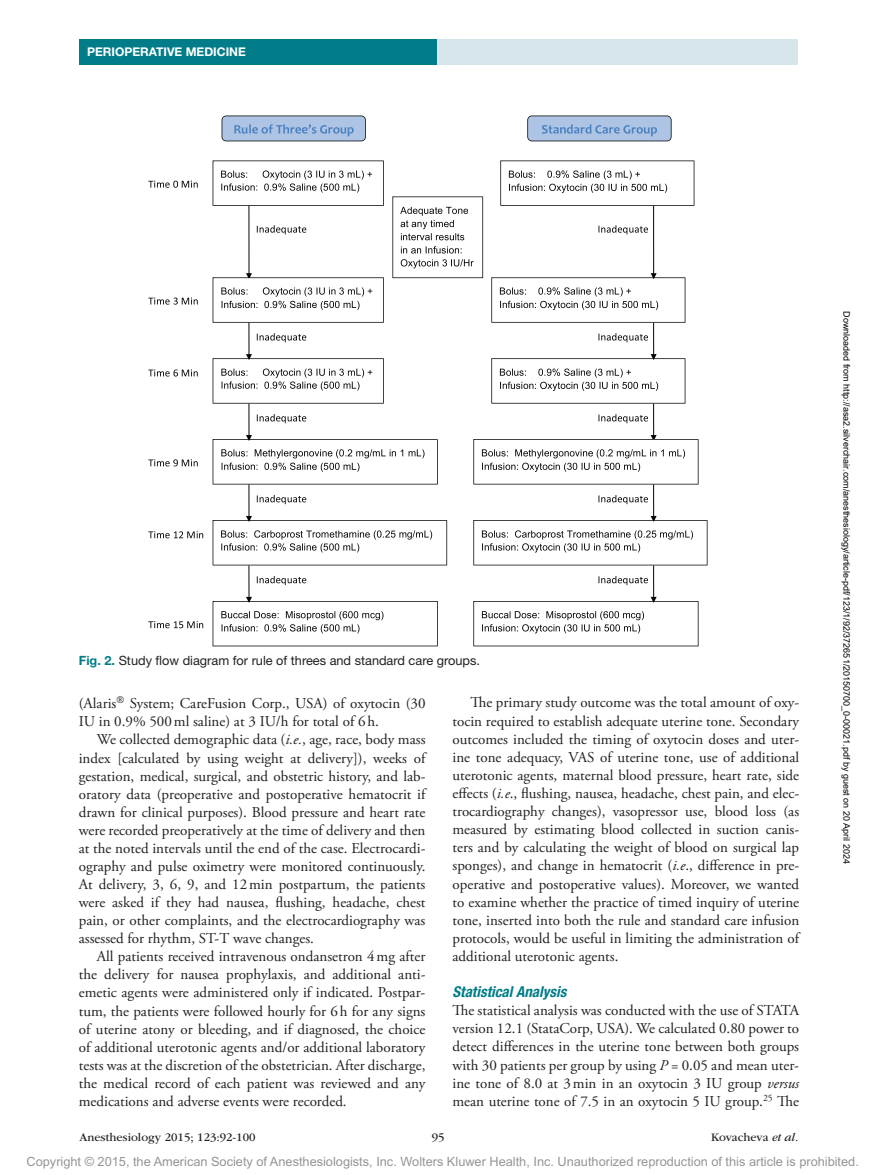
<style>
.page{position:relative;width:878px;height:1175px;background:#fff}
.page>*{position:absolute;margin:0;border:0;box-sizing:border-box;transform-origin:0 0}
.t1{font:15px/18px "Adobe Garamond Pro";color:#231f20;text-align:justify}
.t2{font:italic 700 condensed 15px "Helvetica Neue LT Std";color:#007d88}
.t3{font:12.75px "Arial MT Std";color:#939598}
.t4{font:12.75px "Helvetica Neue LT Std";color:#231f20}
.t5{font:12px "ITC Garamond Std";color:#231f20}
.t6{font:700 12px "Helvetica Neue LT Std";color:#fff}
.t7{font:9px "Arial";color:#000}
.s1{font-weight:700;color:#007d88}
.s2{font-style:italic}
</style>
<div class="page">
<div style="left:432px;top:39px;width:365px;height:26px;background:#d6e6ea"></div>
<div style="left:79px;top:39px;width:357px;height:25px;background:#007d88"></div>
<svg style="left:212px;top:160px;width:172px;height:46px"></svg>
<svg style="left:500px;top:160px;width:194px;height:46px"></svg>
<hr style="left:248px;top:206px;width:1px;height:71px;background:#040503">
<svg style="left:392px;top:196px;width:91px;height:82px"></svg>
<svg style="left:221px;top:116px;width:145px;height:25px;background:#9db6d8"></svg>
<svg style="left:527px;top:116px;width:144px;height:25px;background:#9db6d9"></svg>
<svg style="left:148px;top:181px;width:50px;height:7px"></svg>
<svg style="left:148px;top:297px;width:50px;height:7px"></svg>
<svg style="left:212px;top:273px;width:172px;height:50px"></svg>
<svg style="left:598px;top:225px;width:50px;height:9px"></svg>
<hr style="left:653px;top:206px;width:1px;height:71px;background:#040503">
<svg style="left:491px;top:273px;width:194px;height:50px"></svg>
<svg style="left:148px;top:369px;width:50px;height:7px"></svg>
<hr style="left:248px;top:323px;width:1px;height:35px;background:#040503">
<svg style="left:212px;top:354px;width:172px;height:49px"></svg>
<svg style="left:257px;top:225px;width:49px;height:9px"></svg>
<svg style="left:257px;top:333px;width:49px;height:9px"></svg>
<svg style="left:598px;top:333px;width:50px;height:9px"></svg>
<hr style="left:653px;top:323px;width:1px;height:35px;background:#040503">
<svg style="left:491px;top:354px;width:194px;height:49px"></svg>
<svg style="left:148px;top:459px;width:50px;height:7px"></svg>
<svg style="left:148px;top:531px;width:55px;height:7px"></svg>
<svg style="left:148px;top:621px;width:55px;height:7px"></svg>
<hr style="left:248px;top:403px;width:1px;height:36px;background:#040503">
<svg style="left:212px;top:435px;width:226px;height:49px"></svg>
<svg style="left:257px;top:414px;width:49px;height:9px"></svg>
<hr style="left:248px;top:484px;width:1px;height:36px;background:#040503">
<svg style="left:212px;top:516px;width:235px;height:49px"></svg>
<svg style="left:257px;top:495px;width:49px;height:9px"></svg>
<hr style="left:248px;top:565px;width:1px;height:36px;background:#040503">
<svg style="left:212px;top:597px;width:226px;height:49px"></svg>
<svg style="left:257px;top:576px;width:49px;height:9px"></svg>
<svg style="left:598px;top:414px;width:50px;height:9px"></svg>
<hr style="left:653px;top:403px;width:1px;height:36px;background:#040503">
<svg style="left:473px;top:435px;width:225px;height:49px"></svg>
<svg style="left:598px;top:495px;width:50px;height:9px"></svg>
<hr style="left:653px;top:484px;width:1px;height:36px;background:#040503">
<svg style="left:473px;top:516px;width:234px;height:49px"></svg>
<svg style="left:598px;top:576px;width:50px;height:9px"></svg>
<hr style="left:653px;top:565px;width:1px;height:36px;background:#040503">
<svg style="left:473px;top:597px;width:225px;height:49px"></svg>
<p class="t6" style="left:87px;top:44px;width:160px">PERIOPERATIVE MEDICINE</p>
<p class="t4" style="left:79px;top:653px;width:402px"><span class="s1">Fig. 2.</span> Study flow diagram for rule of threes and standard care groups.</p>
<p class="t1" style="left:79px;top:695px;width:348px">(Alaris<sup>®</sup> System; CareFusion Corp., USA) of oxytocin (30<br>IU in 0.9% 500ml saline) at 3 IU/h for total of 6h.</p>
<p class="t1" style="left:79px;top:731px;width:348px;text-indent:18px">We collected demographic data (<span class="s2">i.e.</span>, age, race, body mass index [calculated by using weight at delivery]), weeks of gestation, medical, surgical, and obstetric history, and lab&shy;oratory data (preoperative and postoperative hematocrit if drawn for clinical purposes). Blood pressure and heart rate were recorded preoperatively at the time of delivery and then at the noted intervals until the end of the case. Electrocardi&shy;ography and pulse oximetry were monitored continuously.<br>At delivery, 3, 6, 9, and 12min postpartum, the patients were asked if they had nausea, flushing, headache, chest pain, or other complaints, and the electrocardiography was assessed for rhythm, ST-T wave changes.</p>
<p class="t1" style="left:79px;top:948px;width:348px;text-indent:18px">All patients received intravenous ondansetron 4mg after the delivery for nausea prophylaxis, and additional anti&shy;emetic agents were administered only if indicated. Postpar&shy;tum, the patients were followed hourly for 6h for any signs of uterine atony or bleeding, and if diagnosed, the choice of additional uterotonic agents and/or additional laboratory tests was at the discretion of the obstetrician. After discharge, the medical record of each patient was reviewed and any medications and adverse events were recorded.</p>
<p class="t1" style="left:452px;top:694px;width:348px;text-indent:18px">The primary study outcome was the total amount of oxy&shy;tocin required to establish adequate uterine tone. Secondary outcomes included the timing of oxytocin doses and uter&shy;ine tone adequacy, VAS of uterine tone, use of additional uterotonic agents, maternal blood pressure, heart rate, side effects (<span class="s2">i.e</span>., flushing, nausea, headache, chest pain, and elec&shy;trocardiography changes), vasopressor use, blood loss (as measured by estimating blood collected in suction canis&shy;ters and by calculating the weight of blood on surgical lap sponges), and change in hematocrit (<span class="s2">i.e</span>., difference in pre&shy;operative and postoperative values). Moreover, we wanted to examine whether the practice of timed inquiry of uterine tone, inserted into both the rule and standard care infusion protocols, would be useful in limiting the administration of additional uterotonic agents.</p>
<p class="t2" style="left:452px;top:982px;width:115px">Statistical Analysis</p>
<p class="t1" style="left:452px;top:1001px;width:348px">The statistical analysis was conducted with the use of STATA version 12.1 (StataCorp, USA). We calculated 0.80 power to detect differences in the uterine tone between both groups with 30 patients per group by using <span class="s2">P</span> = 0.05 and mean uter&shy;ine tone of 8.0 at 3min in an oxytocin 3 IU group <span class="s2">versus </span>mean uterine tone of 7.5 in an oxytocin 5 IU group.<sup>25</sup> The</p>
<p class="t5" style="left:80px;top:1130px;width:177px">Anesthesiology 2015; 123:92-100</p>
<p class="t5" style="left:432px;top:1130px;width:14px">95</p>
<p class="t5" style="left:711px;top:1130px;width:89px">Kovacheva <span class="s2">et al.</span></p>
<p class="t7" style="left:850px;top:311px;width:554px;rotate:90deg">Downloaded from http://asa2.silverchair.com/anesthesiology/article-pdf/123/1/92/372651/20150700_0-00021.pdf by guest on 20 April 2024</p>
<p class="t3" style="left:27px;top:1154px;width:833px">Copyright © 2015, the American Society of Anesthesiologists, Inc. Wolters Kluwer Health, Inc. Unauthorized reproduction of this article is prohibited.</p>
</div>
